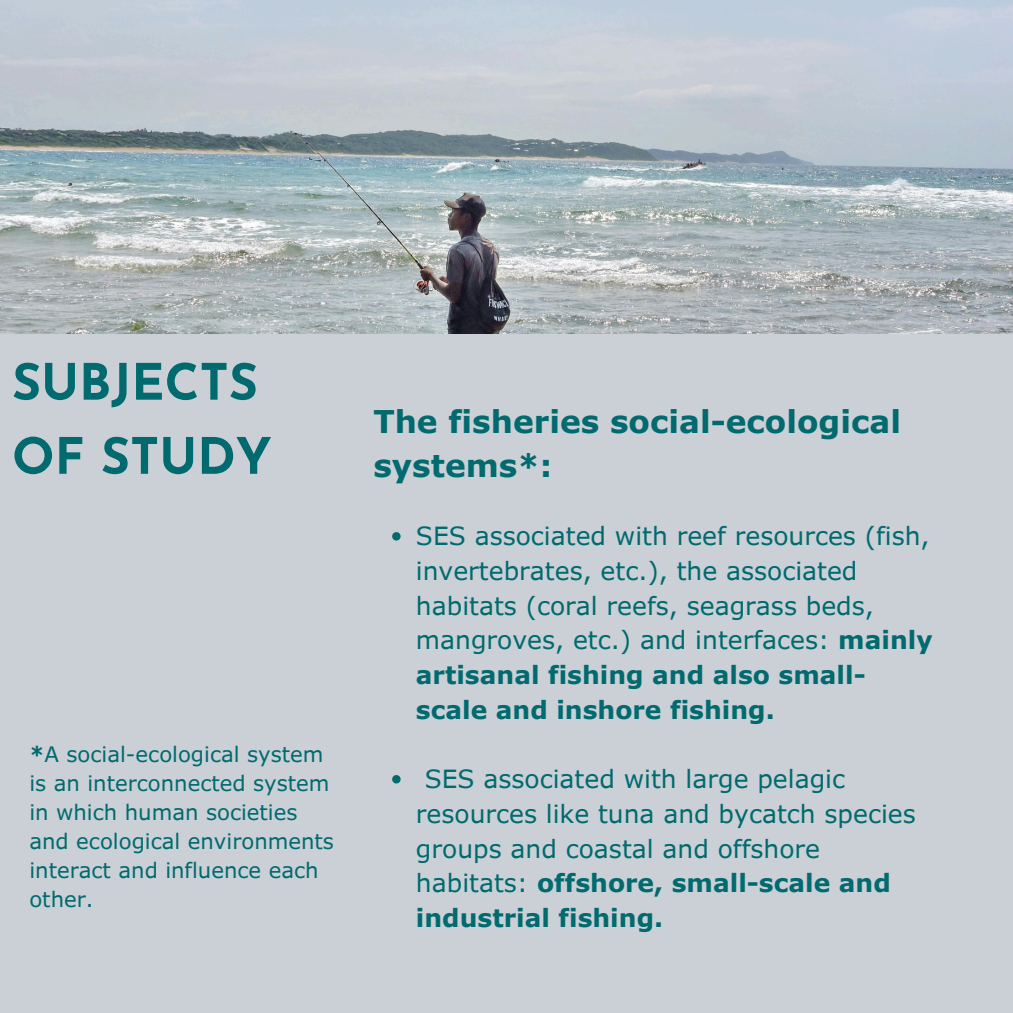
<style>
.page{position:relative;width:1013px;height:1013px;background:#fff}
.page>*{position:absolute;margin:0;border:0;box-sizing:border-box;transform-origin:0 0}
.t1{font:700 50px/74px "Josefin Sans";color:#006a6f}
.t2{font:700 31.25px/43.1px "Verdana Pro";color:#006a6f}
.t3{font:25px/34.8px "Verdana Pro";color:#006a6f}
.t4{font:21.25px/29px "Verdana Pro";color:#006a6f}
.s1{font-weight:700}
</style>
<div class="page">
<div style="left:0;top:0;width:1012px;height:1012px;background:#cad0d5"></div>
<img style="left:0;top:0;width:1012px;height:334px">
<svg style="left:392px;top:532px;width:8px;height:8px"></svg>
<svg style="left:392px;top:775px;width:8px;height:8px"></svg>
<p class="t1" style="left:12px;top:350px;width:261px">SUBJECTS<br>OF STUDY</p>
<h1 class="t4" style="left:29px;top:739px;width:306px"><span class="s1">*</span>A social-ecological system is an interconnected system in which human societies and ecological environments interact and influence each other.</h1>
<p class="t2" style="left:373px;top:399px;width:529px">The fisheries social-ecological systems*:</p>
<h2 class="t3" style="left:416px;top:518px;width:518px">SES associated with reef resources (fish, invertebrates, etc.), the associated habitats (coral reefs, seagrass beds, mangroves, etc.) and interfaces: <span class="s1">mainly artisanal fishing and also small&shy;scale and inshore fishing.</span></h2>
<p class="t3" style="left:416px;top:760px;width:501px;text-indent:9px">SES associated with large pelagic resources like tuna and bycatch species groups and coastal and offshore habitats: <span class="s1">offshore, small-scale and industrial fishing.</span></p>
</div>
